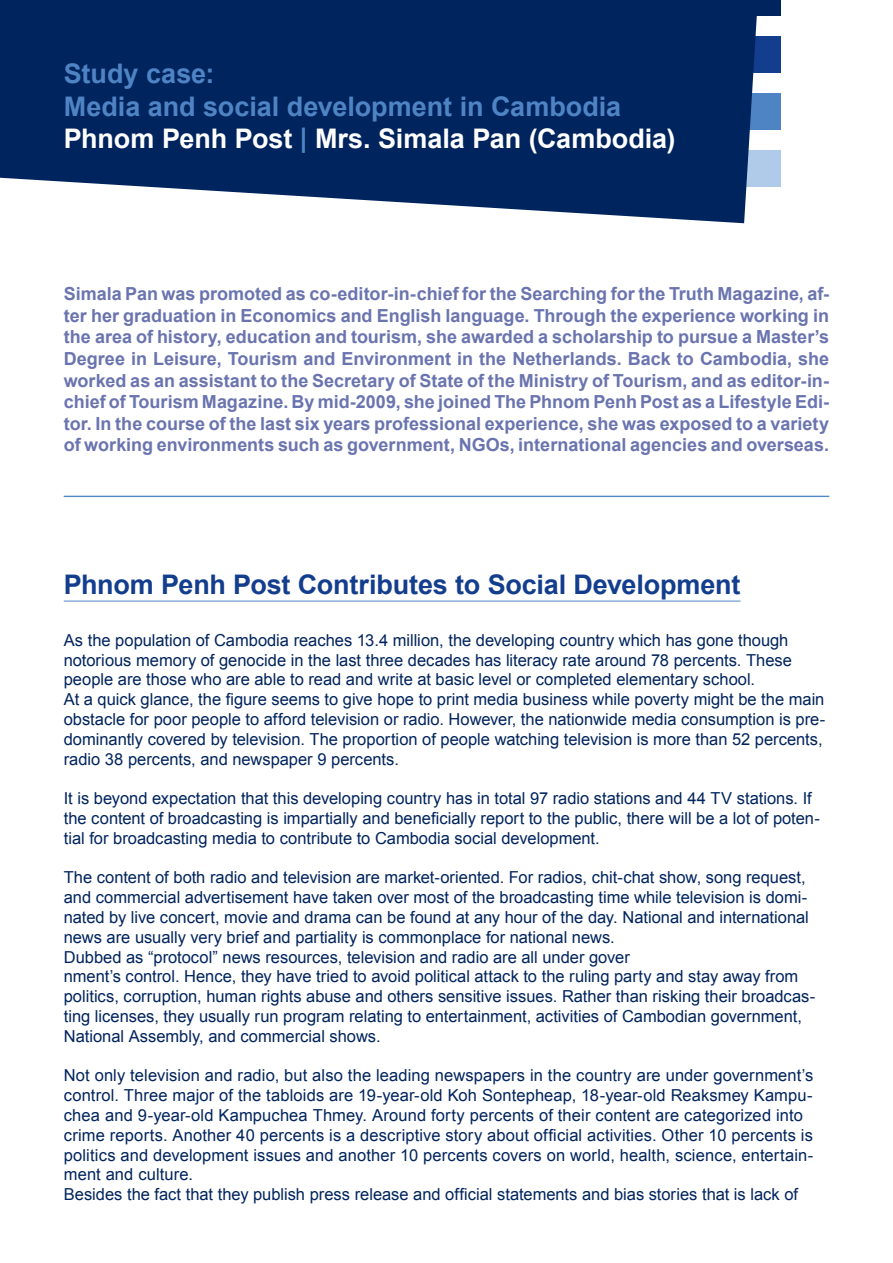
<style>
.page{position:relative;width:893px;height:1263px;background:#fff}
.page>*{position:absolute;margin:0;border:0;box-sizing:border-box;transform-origin:0 0}
.t1{font:700 27px/32.4px "Arial";color:#4f84c4}
.t2{font:700 27px "Arial";letter-spacing:-.01em;color:#133d8d}
.t3{font:700 18px/21.6px "Arial";color:#6a74af;text-align:justify}
.t4{font:16.5px/19.8px "Arial";color:#00245d}
.s1{color:#fff}
</style>
<div class="page">
<div style="left:744px;top:0;width:36px;height:15px;background:#00245d"></div>
<div style="left:744px;top:36px;width:36px;height:37px;background:#133d8d"></div>
<div style="left:744px;top:93px;width:36px;height:37px;background:#4f84c4"></div>
<div style="left:744px;top:151px;width:36px;height:36px;background:#b0cbea"></div>
<svg style="left:0;top:0;width:758px;height:223px;background:#1a3b6e"></svg>
<hr style="left:64px;top:496px;width:765px;height:1px;background:#4f84c4">
<hr style="left:64px;top:601px;width:676px;height:1px;background:#4f84c4">
<h1 class="t1" style="left:64px;top:59px;width:613px">Study case:<br>Media and social development in Cambodia<br><span class="s1">Phnom Penh Post</span> | <span class="s1">Mrs. Simala Pan (Cambodia)</span></h1>
<p class="t3" style="left:64px;top:284px;width:767px">Simala Pan was promoted as co-editor-in-chief for the Searching for the Truth Magazine, af&shy;ter her graduation in Economics and English language. Through the experience working in the area of history, education and tourism, she awarded a scholarship to pursue a Master’s Degree in Leisure, Tourism and Environment in the Netherlands. Back to Cambodia, she worked as an assistant to the Secretary of State of the Ministry of Tourism, and as editor-in&shy;chief of Tourism Magazine. By mid-2009, she joined The Phnom Penh Post as a Lifestyle Edi&shy;tor. In the course of the last six years professional experience, she was exposed to a variety of working environments such as government, NGOs, international agencies and overseas.</p>
<h1 class="t2" style="left:64px;top:566px;width:678px">Phnom Penh Post Contributes to Social Development</h1>
<p class="t4" style="left:64px;top:630px;width:763px">As the population of Cambodia reaches 13.4 million, the developing country which has gone though notorious memory of genocide in the last three decades has literacy rate around 78 percents. These people are those who are able to read and write at basic level or completed elementary school.<br>At a quick glance, the figure seems to give hope to print media business while poverty might be the main obstacle for poor people to afford television or radio. However, the nationwide media consumption is pre&shy;dominantly covered by television. The proportion of people watching television is more than 52 percents, radio 38 percents, and newspaper 9 percents.</p>
<p class="t4" style="left:64px;top:789px;width:758px">It is beyond expectation that this developing country has in total 97 radio stations and 44 TV stations. If the content of broadcasting is impartially and beneficially report to the public, there will be a lot of poten&shy;tial for broadcasting media to contribute to Cambodia social development.</p>
<p class="t4" style="left:64px;top:868px;width:753px">The content of both radio and television are market-oriented. For radios, chit-chat show, song request, and commercial advertisement have taken over most of the broadcasting time while television is domi&shy;nated by live concert, movie and drama can be found at any hour of the day. National and international news are usually very brief and partiality is commonplace for national news.<br>Dubbed as “protocol” news resources, television and radio are all under gover<br>nment’s control. Hence, they have tried to avoid political attack to the ruling party and stay away from politics, corruption, human rights abuse and others sensitive issues. Rather than risking their broadcas&shy;ting licenses, they usually run program relating to entertainment, activities of Cambodian government, National Assembly, and commercial shows.</p>
<p class="t4" style="left:64px;top:1066px;width:751px">Not only television and radio, but also the leading newspapers in the country are under government’s control. Three major of the tabloids are 19-year-old Koh Sontepheap, 18-year-old Reaksmey Kampu&shy;chea and 9-year-old Kampuchea Thmey. Around forty percents of their content are categorized into crime reports. Another 40 percents is a descriptive story about official activities. Other 10 percents is politics and development issues and another 10 percents covers on world, health, science, entertain&shy;ment and culture.<br>Besides the fact that they publish press release and official statements and bias stories that is lack of</p>
</div>
